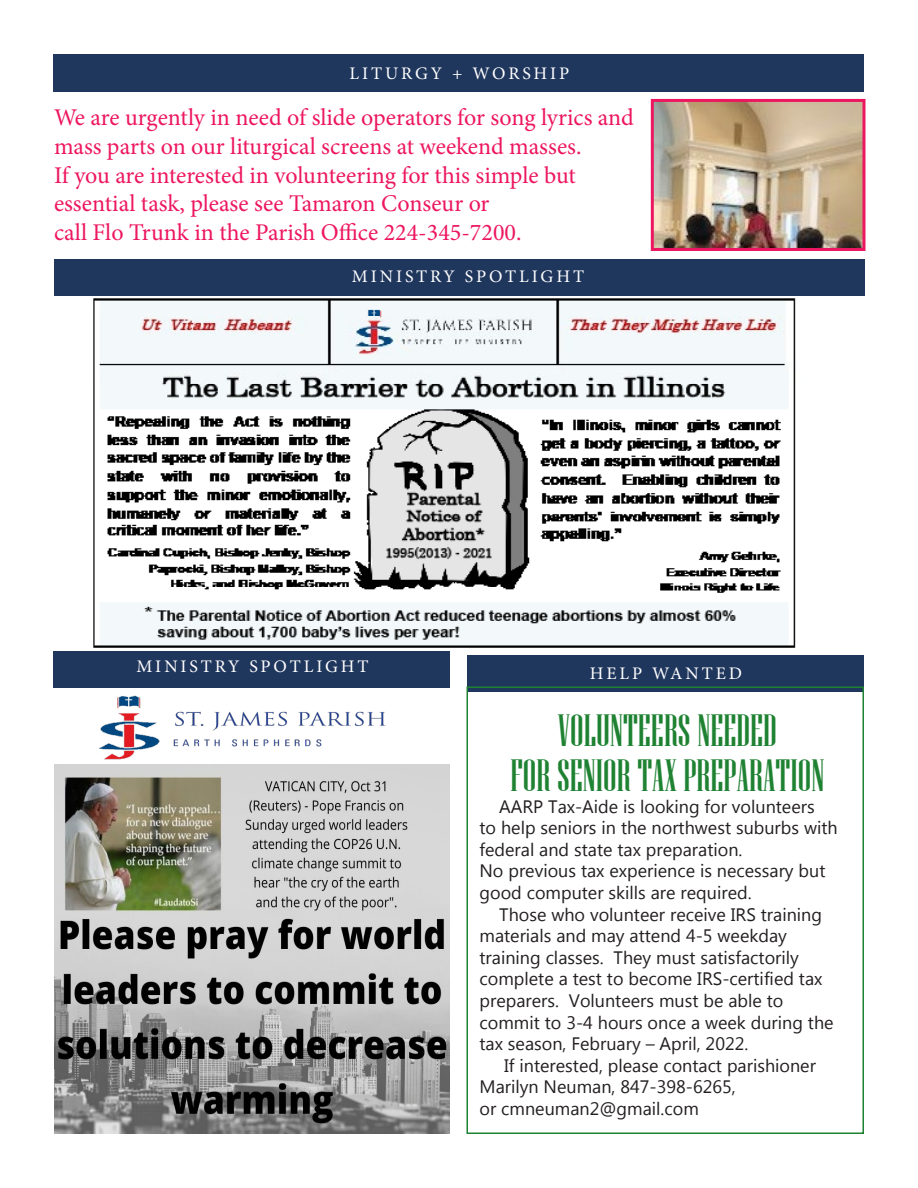
<style>
.page{position:relative;width:918px;height:1188px;background:#fff}
.page>*{position:absolute;margin:0;border:0;box-sizing:border-box;transform-origin:0 0}
.t1{font:45px/45px "Niagara Solid";color:#1e8232;text-align:center}
.t2{font:24px/28.8px "Minion Pro";color:#ed1660}
.t3{font:18px/21.6px "Microsoft New Tai Lue";color:#231f20}
.t4{font:17.7px "Minion Pro";letter-spacing:.16em;color:#fff}
</style>
<div class="page">
<div style="left:54px;top:259px;width:811px;height:37px;background:#1f365d"></div>
<div style="left:467px;top:656px;width:397px;height:36px;background:#1f365d"></div>
<div style="left:53px;top:651px;width:397px;height:36px;background:#1f365d"></div>
<img style="left:93px;top:298px;width:703px;height:350px">
<img style="left:54px;top:765px;width:396px;height:369px">
<div style="left:54px;top:54px;width:810px;height:38px;background:#1f365d"></div>
<img style="left:86px;top:695px;width:340px;height:70px">
<div style="left:466px;top:686px;width:398px;height:448px;border:2px solid #1e8232"></div>
<img style="left:655px;top:103px;width:207px;height:144px">
<div style="left:651px;top:99px;width:215px;height:152px;border:3px solid #ed1660"></div>
<p class="t4" style="left:350px;top:61px;width:221px">LITURGY + WORSHIP</p>
<p class="t2" style="left:54px;top:103px;width:581px">We are urgently in need of slide operators for song lyrics and mass parts on our liturgical screens at weekend masses.<br>If you are interested in volunteering for this simple but essential task, please see Tamaron Conseur or<br>call Flo Trunk in the Parish Office 224-345-7200.</p>
<p class="t4" style="left:352px;top:264px;width:234px">MINISTRY SPOTLIGHT</p>
<p class="t4" style="left:136px;top:655px;width:234px">MINISTRY SPOTLIGHT</p>
<p class="t4" style="left:590px;top:662px;width:154px">HELP WANTED</p>
<h1 class="t1" style="left:511px;top:708px;width:315px">VOLUNTEERS NEEDED<br>FOR SENIOR TAX PREPARATION</h1>
<p class="t3" style="left:480px;top:797px;width:360px;text-indent:20px">AARP Tax-Aide is looking for volunteers<br>to help seniors in the northwest suburbs with federal and state tax preparation.<br>No previous tax experience is necessary but good computer skills are required.</p>
<p class="t3" style="left:480px;top:905px;width:356px;text-indent:20px">Those who volunteer receive IRS training materials and may attend 4-5 weekday training classes. They must satisfactorily complete a test to become IRS-certified tax preparers. Volunteers must be able to commit to 3-4 hours once a week during the tax season, February – April, 2022.</p>
<p class="t3" style="left:480px;top:1056px;width:338px;text-indent:25px">If interested, please contact parishioner<br>Marilyn Neuman, 847-398-6265,<br>or cmneuman2@gmail.com</p>
</div>
